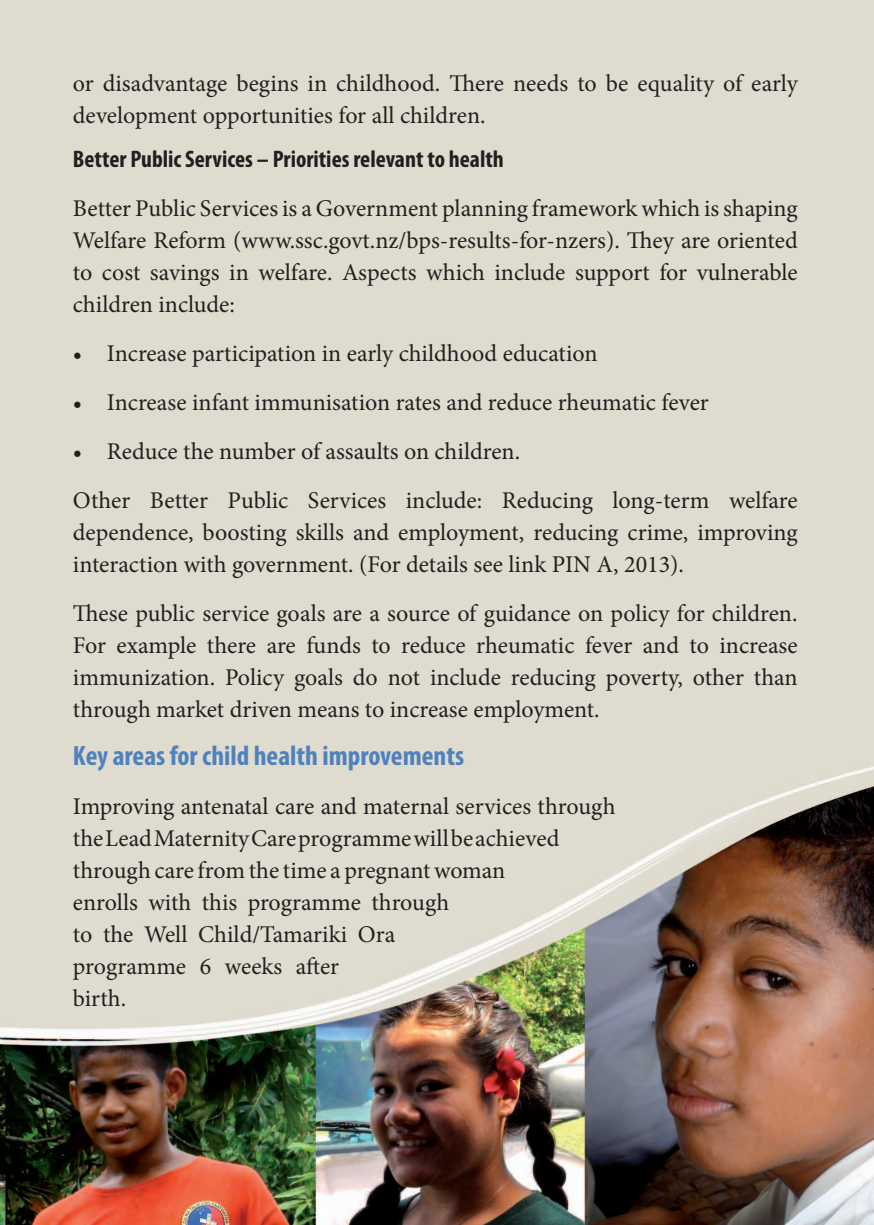
<style>
.page{position:relative;width:874px;height:1225px;background:#fff}
.page>*{position:absolute;margin:0;border:0;box-sizing:border-box;transform-origin:0 0}
.heading_2{font:700 condensed 28px "Myriad Pro";color:#4f81bd}
.No_Spacing{font:24px/32px "Minion Pro";color:#231f20;text-align:justify}
.t1{font:700 condensed 24px "Myriad Pro";color:#231f20}
</style>
<div class="page">
<img style="left:0;top:0;width:873px;height:1225px">
<p class="No_Spacing" style="left:73px;top:68px;width:726px">or disadvantage begins in childhood. There needs to be equality of early development opportunities for all children.</p>
<p class="t1" style="left:73px;top:144px;width:432px">Better Public Services – Priorities relevant to health</p>
<p class="No_Spacing" style="left:73px;top:192px;width:726px">Better Public Services is a Government planning framework which is shaping Welfare Reform (www.ssc.govt.nz/bps-results-for-nzers). They are oriented to cost savings in welfare. Aspects which include support for vulnerable children include:</p>
<p class="No_Spacing" style="left:73px;top:337px;width:526px">• Increase participation in early childhood education</p>
<p class="No_Spacing" style="left:73px;top:386px;width:637px">• Increase infant immunisation rates and reduce rheumatic fever</p>
<p class="No_Spacing" style="left:73px;top:435px;width:448px">• Reduce the number of assaults on children.</p>
<p class="No_Spacing" style="left:73px;top:484px;width:726px">Other Better Public Services include: Reducing long-term welfare dependence, boosting skills and employment, reducing crime, improving interaction with government. (For details see link PIN A, 2013).</p>
<p class="No_Spacing" style="left:73px;top:597px;width:726px">These public service goals are a source of guidance on policy for children.<br>For example there are funds to reduce rheumatic fever and to increase immunization. Policy goals do not include reducing poverty, other than through market driven means to increase employment.</p>
<p class="heading_2" style="left:73px;top:738px;width:392px">Key areas for child health improvements</p>
<p class="No_Spacing" style="left:73px;top:790px;width:543px;text-align:left">Improving antenatal care and maternal services through theLeadMaternityCareprogrammewillbeachieved through care from the time a pregnantwoman<br>enrolls with this programme through<br>to the Well Child/Tamariki Ora<br>programme 6 weeks after<br>birth.</p>
</div>
